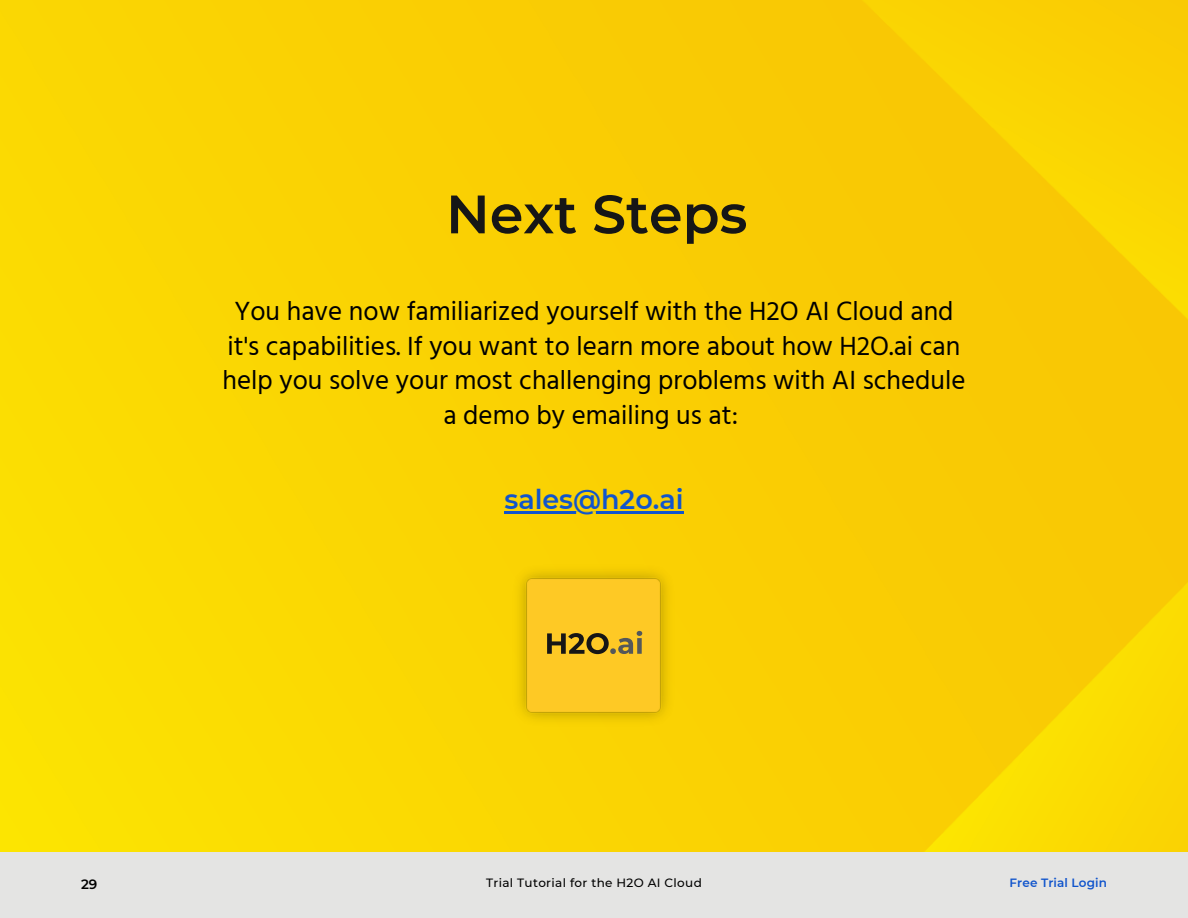
<style>
.page{position:relative;width:1188px;height:918px;background:#fff}
.page>*{position:absolute;margin:0;border:0;box-sizing:border-box;transform-origin:0 0}
.t1{font:600 54px "Montserrat";color:#161616}
.t2{font:27px/34.8px "Hind";color:#000;text-align:center}
.t3{font:600 27px "Montserrat";color:#15c}
.t4{font:600 13.5px "Montserrat";color:#000}
.t5{font:500 12px "Montserrat";letter-spacing:.03em;color:#000}
.t6{font:600 12px "Montserrat";letter-spacing:.01em;color:#15c}
</style>
<div class="page">
<img style="left:0;top:0;width:1188px;height:852px">
<div style="left:0;top:852px;width:1188px;height:66px;background:#e4e4e3"></div>
<img style="left:513px;top:565px;width:162px;height:162px">
<div style="left:528px;top:579px;width:131px;height:132px;background:#fec925"></div>
<hr style="left:504px;top:512px;width:180px;height:2px;background:#15c">
<h1 class="t1" style="left:446px;top:181px;width:303px">Next Steps</h1>
<p class="t2" style="left:223px;top:293px;width:744px">You have now familiarized yourself with the H2O AI Cloud and it's capabilities. If you want to learn more about how H2O.ai can help you solve your most challenging problems with AI schedule a demo by emailing us at:</p>
<p class="t3" style="left:504px;top:483px;width:181px">sales@h2o.ai</p>
<p class="t4" style="left:81px;top:876px;width:18px">29</p>
<p class="t5" style="left:486px;top:876px;width:217px">Trial Tutorial for the H2O AI Cloud</p>
<p class="t6" style="left:1010px;top:876px;width:99px">Free Trial Login</p>
</div>
